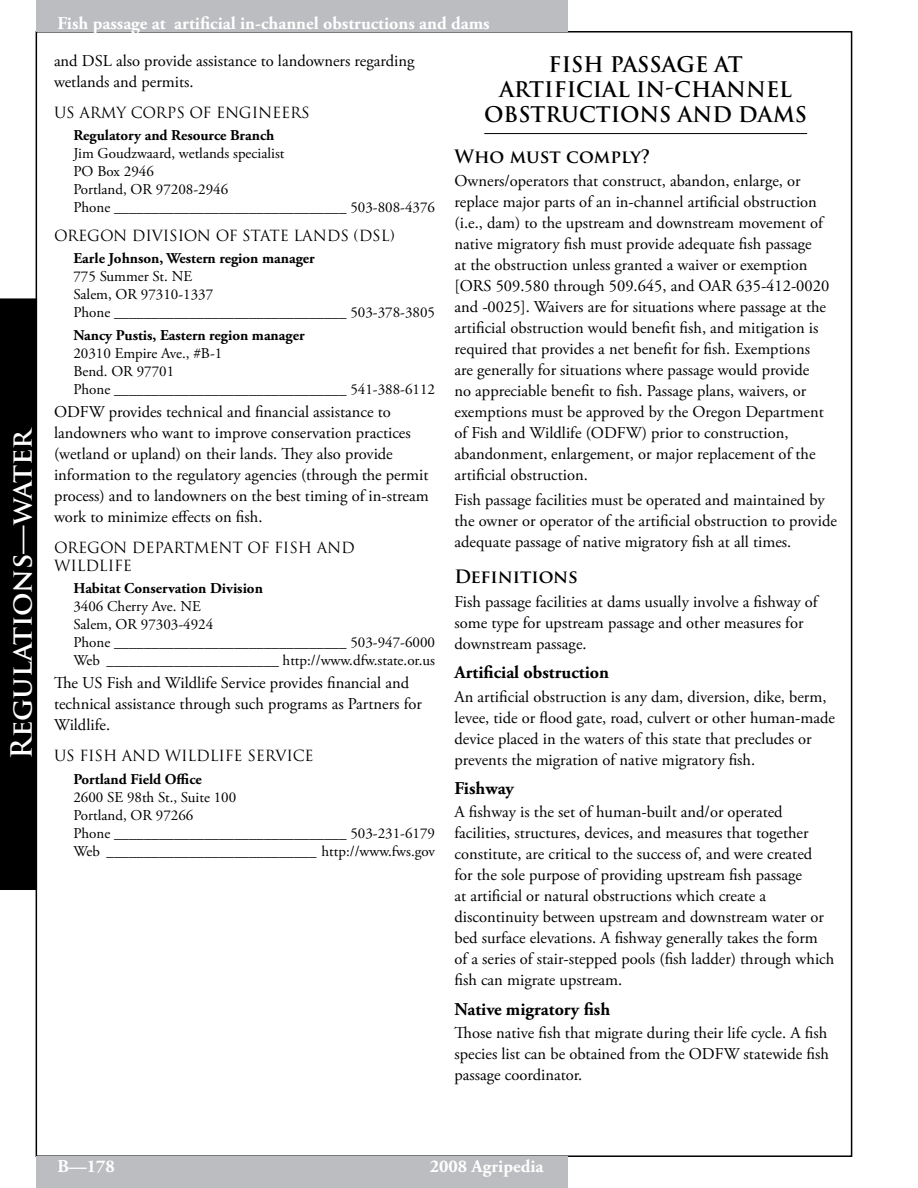
<style>
.page{position:relative;width:918px;height:1188px;background:#fff}
.page>*{position:absolute;margin:0;border:0;box-sizing:border-box;transform-origin:0 0}
.t1{font:700 28.5px "Trajan Pro";color:#fff}
.t2{font:700 21px/25.2px "Trajan Pro";color:#000;text-align:center}
.t3{font:700 18px "Adobe Garamond Pro";color:#fff}
.t4{font:700 18px "Adobe Garamond Pro";color:#000}
.t5{font:700 18px "Trajan Pro";letter-spacing:-.015em;color:#000}
.t6{font:16.5px/21px "Adobe Garamond Pro";color:#000}
.t7{font:15px/18px "Adobe Garamond Pro";color:#000}
.t8{font:700 15px "Adobe Garamond Pro";color:#000}
.t9{font:15px/18px "Trajan Pro";letter-spacing:-.01em;color:#000}
</style>
<div class="page">
<div style="left:36px;top:0;width:531px;height:32px;background:#bcbdc0"></div>
<div style="left:36px;top:1157px;width:531px;height:31px;background:#bcbdc0"></div>
<div style="left:0;top:299px;width:37px;height:590px;background:#000"></div>
<hr style="left:484px;top:133px;width:323px;height:1px;background:#000">
<h1 class="t1" style="left:4px;top:759px;width:333px;rotate:-90deg">REGULATIONS—WATER</h1>
<p class="t3" style="left:57px;top:13px;width:434px">Fish passage at artificial in-channel obstructions and dams</p>
<p class="t6" style="left:54px;top:51px;width:362px">and DSL also provide assistance to landowners regarding wetlands and permits.</p>
<p class="t9" style="left:54px;top:103px;width:254px">US ARMY CORPS OF ENGINEE RS</p>
<p class="t8" style="left:73px;top:127px;width:203px">Regulatory and Resource Branch</p>
<p class="t7" style="left:73px;top:145px;width:363px">Jim Goudzwaard, wetlands specialist<br>PO Box 2946<br>Portland, OR 97208-2946<br>Phone _______________________________ 503-808-4376</p>
<p class="t9" style="left:54px;top:226px;width:342px">OREGON DIVIS ION OF STATE LANDS (DSL)</p>
<p class="t8" style="left:73px;top:250px;width:243px">Earle Johnson, Western region manager</p>
<p class="t7" style="left:73px;top:268px;width:363px">775 Summer St. NE<br>Salem, OR 97310-1337<br>Phone _______________________________ 503-378-3805</p>
<p class="t8" style="left:73px;top:326px;width:233px">Nancy Pustis, Eastern region manager</p>
<p class="t7" style="left:73px;top:344px;width:363px">20310 Empire Ave., #B-1<br>Bend. OR 97701<br>Phone _______________________________ 541-388-6112</p>
<p class="t6" style="left:54px;top:402px;width:376px">ODFW provides technical and financial assistance to landowners who want to improve conservation practices (wetland or upland) on their lands. They also provide information to the regulatory agencies (through the permit process) and to landowners on the best timing of in-stream work to minimize effects on fish.</p>
<p class="t9" style="left:54px;top:538px;width:302px">ORE GON DE PARTME NT OF FISH AND<br>WILDLIFE</p>
<p class="t8" style="left:73px;top:580px;width:191px">Habitat Conservation Division</p>
<p class="t7" style="left:73px;top:598px;width:363px">3406 Cherry Ave. NE<br>Salem, OR 97303-4924<br>Phone _______________________________ 503-947-6000<br>Web _______________________ http://www.dfw.state.or.us</p>
<p class="t6" style="left:54px;top:673px;width:369px">The US Fish and Wildlife Service provides financial and technical assistance through such programs as Partners for<br>Wildlife.</p>
<p class="t9" style="left:54px;top:747px;width:250px">US FISH AND WILDLIFE SERVICE</p>
<p class="t8" style="left:73px;top:770px;width:130px">Portland Field Office</p>
<p class="t7" style="left:73px;top:788px;width:363px">2600 SE 98th St., Suite 100<br>Portland, OR 97266<br>Phone _______________________________ 503-231-6179<br>Web ____________________________ http://www.fws.gov</p>
<p class="t2" style="left:484px;top:52px;width:324px">FISH PASSAGE AT<br>ARTIFICIAL IN-CHANNEL<br>OB STRUCTIONS AND DAMS</p>
<p class="t5" style="left:454px;top:145px;width:198px">WHO MUST COMPLY?</p>
<p class="t6" style="left:454px;top:171px;width:376px">Owners/operators that construct, abandon, enlarge, or replace major parts of an in-channel artificial obstruction (i.e., dam) to the upstream and downstream movement of native migratory fish must provide adequate fish passage<br>at the obstruction unless granted a waiver or exemption [ORS 509.580 through 509.645, and OAR 635-412-0020 and -0025]. Waivers are for situations where passage at the artificial obstruction would benefit fish, and mitigation is required that provides a net benefit for fish. Exemptions are generally for situations where passage would provide no appreciable benefit to fish. Passage plans, waivers, or exemptions must be approved by the Oregon Department of Fish and Wildlife (ODFW) prior to construction, abandonment, enlargement, or major replacement of the artificial obstruction.</p>
<p class="t6" style="left:454px;top:490px;width:384px">Fish passage facilities must be operated and maintained by the owner or operator of the artificial obstruction to provide adequate passage of native migratory fish at all times.</p>
<p class="t5" style="left:454px;top:566px;width:125px">DEFINITIONS</p>
<p class="t6" style="left:454px;top:592px;width:365px">Fish passage facilities at dams usually involve a fishway of some type for upstream passage and other measures for downstream passage.</p>
<p class="t4" style="left:454px;top:662px;width:156px">Artificial obstruction</p>
<p class="t6" style="left:454px;top:686px;width:382px">An artificial obstruction is any dam, diversion, dike, berm, levee, tide or flood gate, road, culvert or other human-made device placed in the waters of this state that precludes or prevents the migration of native migratory fish.</p>
<p class="t4" style="left:454px;top:778px;width:61px">Fishway</p>
<p class="t6" style="left:454px;top:802px;width:381px">A fishway is the set of human-built and/or operated facilities, structures, devices, and measures that together constitute, are critical to the success of, and were created for the sole purpose of providing upstream fish passage<br>at artificial or natural obstructions which create a discontinuity between upstream and downstream water or bed surface elevations. A fishway generally takes the form of a series of stair-stepped pools (fish ladder) through which fish can migrate upstream.</p>
<p class="t4" style="left:454px;top:999px;width:157px">Native migratory fish</p>
<p class="t6" style="left:454px;top:1023px;width:376px;text-align:justify">Those native fish that migrate during their life cycle. A fish species list can be obtained from the ODFW statewide fish passage coordinator.</p>
<p class="t3" style="left:57px;top:1156px;width:59px">B—178</p>
<p class="t3" style="left:430px;top:1156px;width:115px">2008 Agripedia</p>
</div>
